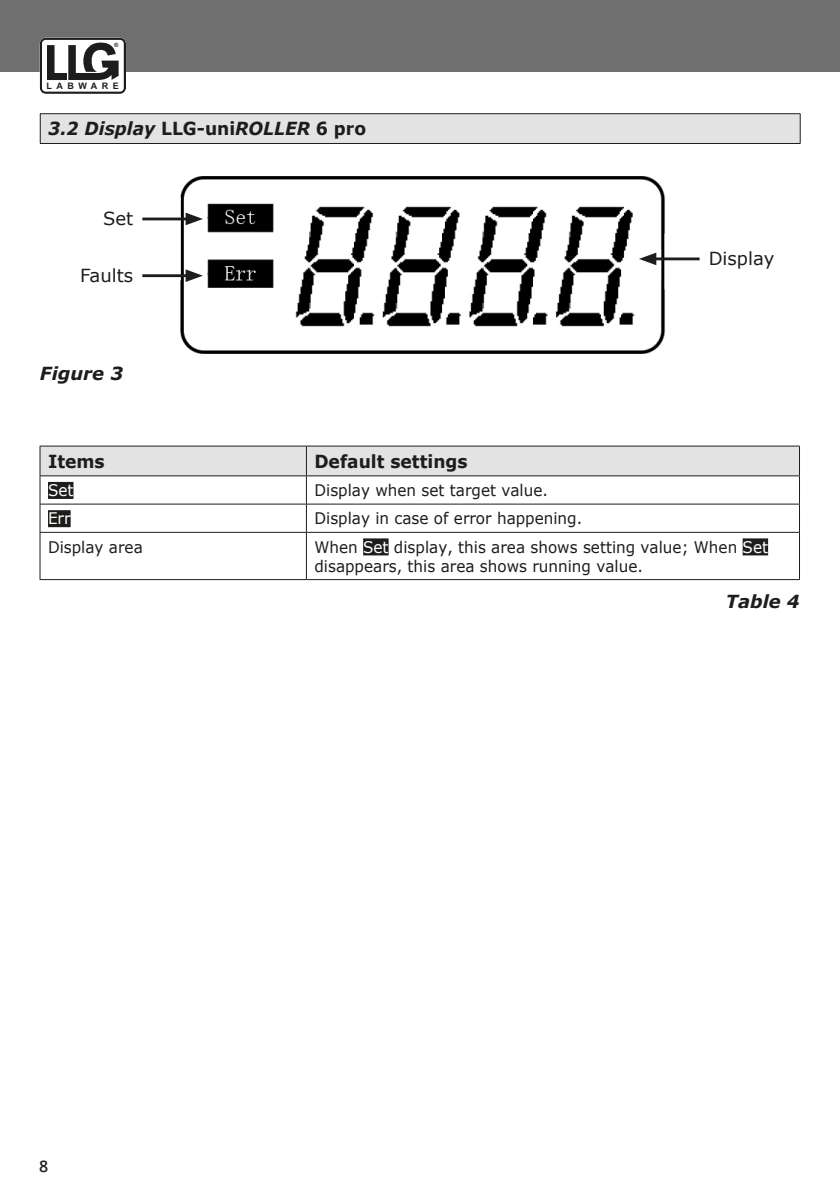
<style>
.page{position:relative;width:840px;height:1191px;background:#fff}
.page>*{position:absolute;margin:0;border:0;box-sizing:border-box;transform-origin:0 0}
.t1{font:italic 700 18px "Verdana";color:#1d1d1b;scale:.95 1}
.t2{font:700 18px "Verdana";color:#1d1d1b;scale:.95 1}
.t3{font:18px "Verdana";color:#1d1d1b}
.t4{font:italic 700 18px "Verdana";color:#1d1d1b}
.t5{font:16px/19px "Verdana";color:#1d1d1b;scale:.95 1}
.t6{font:16px "Verdana";color:#fff;scale:.95 1}
.t7{font:600 16px "Open Sans";color:#1d1d1b}
.t8{font:700 9px "Arial";letter-spacing:.5em;color:#1d1d1b}
.t9{font:700 6px "Arial";color:#1d1d1b}
.s1{font-style:normal}
.s2{color:#fff}
</style>
<div class="page">
<div style="left:0;top:0;width:839px;height:72px;background:#706f6f"></div>
<svg style="left:40px;top:38px;width:86px;height:56px"></svg>
<div style="left:40px;top:114px;width:759px;height:29px;background:#e3e3e3"></div>
<svg style="left:40px;top:114px;width:1px;height:29px"></svg>
<svg style="left:799px;top:114px;width:1px;height:29px"></svg>
<hr style="left:40px;top:143px;width:760px;height:1px;background:#1d1d1b">
<hr style="left:40px;top:113px;width:760px;height:1px;background:#1d1d1b">
<img style="left:157px;top:177px;width:525px;height:176px">
<hr style="left:142px;top:217px;width:49px;height:3px;background:#1d1d1b">
<svg style="left:185px;top:213px;width:18px;height:12px"></svg>
<hr style="left:142px;top:274px;width:49px;height:3px;background:#1d1d1b">
<svg style="left:185px;top:269px;width:18px;height:13px"></svg>
<hr style="left:650px;top:257px;width:49px;height:3px;background:#1d1d1b">
<svg style="left:638px;top:253px;width:18px;height:12px"></svg>
<hr style="left:40px;top:532px;width:1px;height:47px;background:#1d1d1b">
<svg style="left:40px;top:446px;width:759px;height:86px"></svg>
<hr style="left:40px;top:532px;width:266px;height:1px;background:#1d1d1b">
<hr style="left:306px;top:532px;width:493px;height:1px;background:#1d1d1b">
<hr style="left:306px;top:532px;width:1px;height:47px;background:#1d1d1b">
<hr style="left:798px;top:532px;width:1px;height:47px;background:#1d1d1b">
<hr style="left:40px;top:579px;width:266px;height:1px;background:#1d1d1b">
<hr style="left:306px;top:579px;width:493px;height:1px;background:#1d1d1b">
<div style="left:48px;top:482px;width:25px;height:17px;background:#1d1d1b"></div>
<div style="left:48px;top:510px;width:23px;height:17px;background:#1d1d1b"></div>
<div style="left:363px;top:538px;width:25px;height:17px;background:#1d1d1b"></div>
<div style="left:742px;top:538px;width:25px;height:17px;background:#1d1d1b"></div>
<p class="t9" style="left:114px;top:41px;width:6px">®</p>
<p class="t8" style="left:46px;top:80px;width:74px">LABWARE</p>
<p class="t1" style="left:48px;top:116px;width:336px">3.2 Display <span class="s1">LLG-uni</span>ROLLER <span class="s1">6 pro</span></p>
<p class="t3" style="left:103px;top:206px;width:32px">Set</p>
<p class="t3" style="left:80px;top:263px;width:55px">Faults</p>
<p class="t4" style="left:40px;top:361px;width:85px">Figure 3</p>
<p class="t3" style="left:708px;top:246px;width:67px">Display</p>
<p class="t2" style="left:48px;top:448px;width:61px">Items</p>
<p class="t2" style="left:314px;top:448px;width:163px">Default settings</p>
<p class="t6" style="left:48px;top:479px;width:28px">Set</p>
<p class="t5" style="left:314px;top:480px;width:247px">Display when set target value.</p>
<p class="t6" style="left:48px;top:507px;width:25px">Err</p>
<p class="t5" style="left:314px;top:509px;width:283px">Display in case of error happening.</p>
<p class="t5" style="left:48px;top:537px;width:101px">Display area</p>
<p class="t5" style="left:314px;top:537px;width:479px">When <span class="s2">Set</span> display, this area shows setting value; When <span class="s2">Set </span>disappears, this area shows running value.</p>
<p class="t4" style="left:725px;top:589px;width:75px">Table 4</p>
<p class="t7" style="left:39px;top:1155px;width:11px">8</p>
</div>
